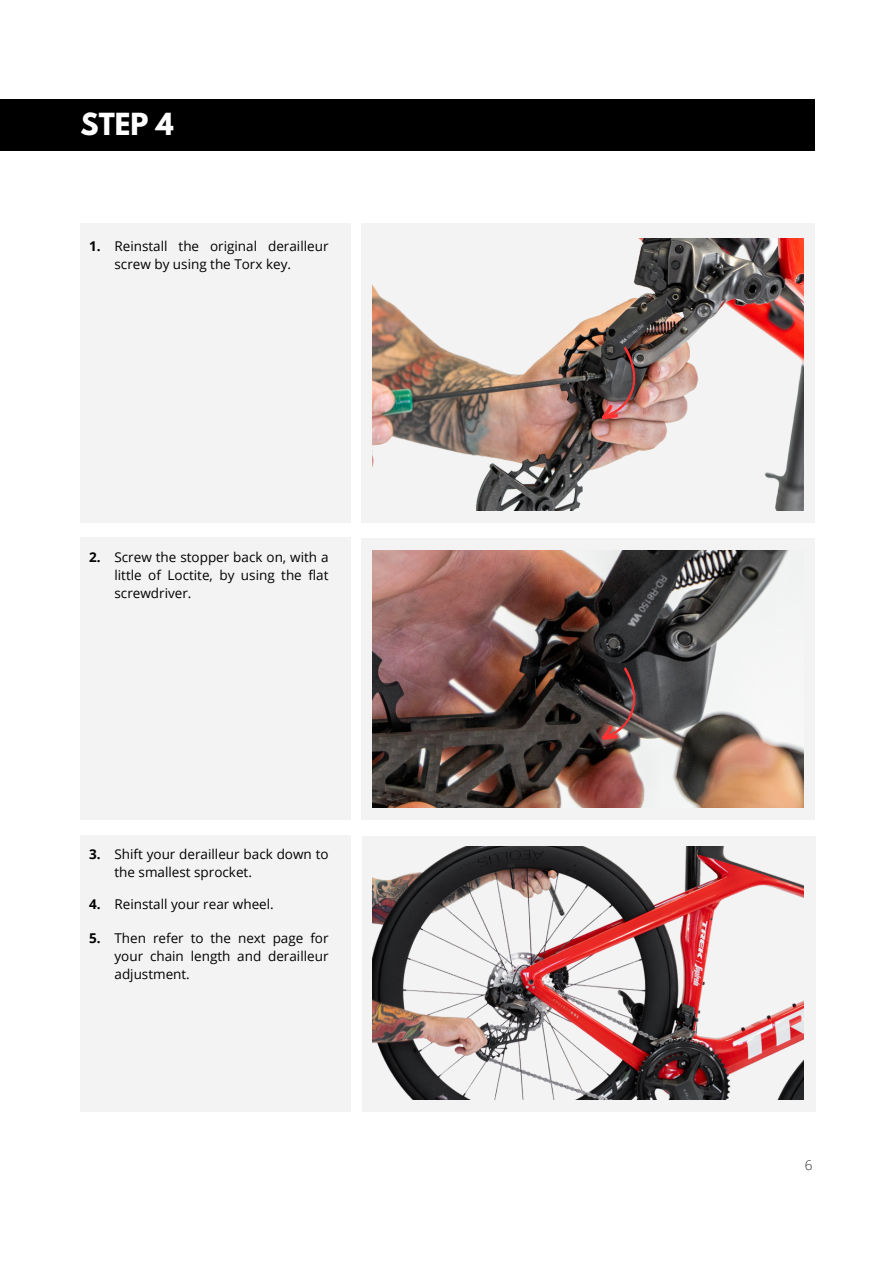
<style>
.page{position:relative;width:893px;height:1264px;background:#fff}
.page>*{position:absolute;margin:0;border:0;box-sizing:border-box;transform-origin:0 0}
.t1{font:700 27px "League Spartan";color:#fff}
.t2{font:13.5px/18px "Open Sans";color:#000}
.t3{font:700 13.5px "Open Sans";color:#000}
.t4{font:300 13.5px "Open Sans";color:#2f3029}
</style>
<div class="page">
<div style="left:0;top:99px;width:814px;height:52px;background:#000"></div>
<div style="left:80px;top:223px;width:270px;height:300px;background:#f3f3f3"></div>
<div style="left:361px;top:223px;width:454px;height:300px;background:#f3f3f3"></div>
<div style="left:80px;top:537px;width:270px;height:282px;background:#f3f3f3"></div>
<div style="left:361px;top:538px;width:454px;height:281px;background:#f3f3f3"></div>
<div style="left:81px;top:835px;width:270px;height:276px;background:#f3f3f3"></div>
<div style="left:362px;top:836px;width:453px;height:275px;background:#f3f3f3"></div>
<img style="left:372px;top:238px;width:431px;height:272px">
<img style="left:372px;top:550px;width:431px;height:257px">
<img style="left:601px;top:344px;width:41px;height:79px">
<svg style="left:601px;top:665px;width:41px;height:79px"></svg>
<img style="left:372px;top:846px;width:431px;height:253px">
<p class="t1" style="left:81px;top:111px;width:95px">STEP 4</p>
<p class="t3" style="left:89px;top:236px;width:13px">1.</p>
<p class="t2" style="left:114px;top:236px;width:215px">Reinstall the original derailleur screw by using the Torx key.</p>
<p class="t3" style="left:89px;top:548px;width:13px">2.</p>
<p class="t2" style="left:114px;top:548px;width:215px;text-align:justify">Screw the stopper back on, with a little of Loctite, by using the flat screwdriver.</p>
<p class="t3" style="left:89px;top:844px;width:13px">3.</p>
<p class="t2" style="left:114px;top:844px;width:215px">Shift your derailleur back down to the smallest sprocket.</p>
<p class="t3" style="left:89px;top:895px;width:13px">4.</p>
<p class="t2" style="left:114px;top:895px;width:161px">Reinstall your rear wheel.</p>
<p class="t3" style="left:89px;top:928px;width:13px">5.</p>
<p class="t2" style="left:114px;top:928px;width:215px;text-align:justify">Then refer to the next page for your chain length and derailleur adjustment.</p>
<p class="t4" style="left:804px;top:1155px;width:9px">6</p>
</div>
